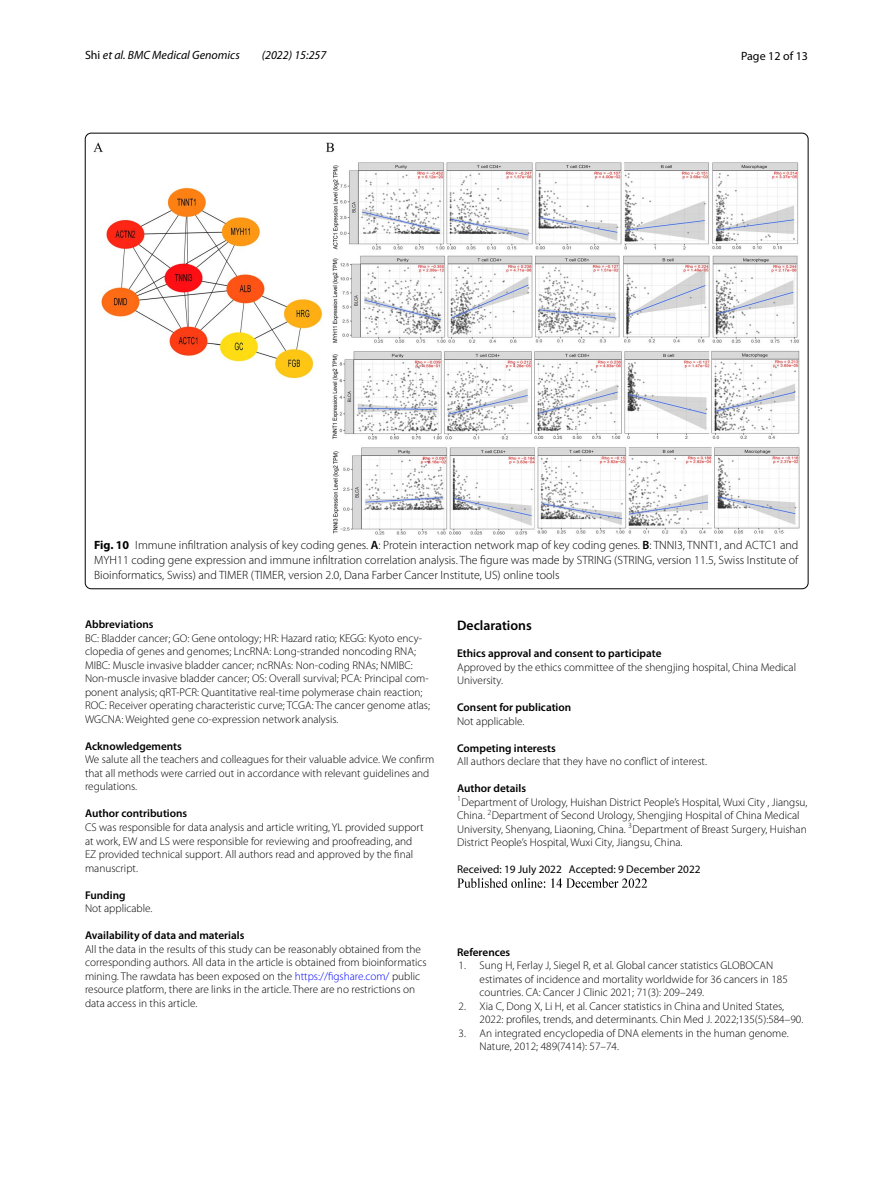
<style>
.page{position:relative;width:893px;height:1187px;background:#fff}
.page>*{position:absolute;margin:0;border:0;box-sizing:border-box;transform-origin:0 0}
.t1{font:600 13.8px "Myriad Pro";color:#000}
.t2{font:300 12px/15px "Myriad Pro";color:#000;text-align:justify}
.t3{font:italic 12px "Myriad Pro";color:#000}
.t4{font:12px "Myriad Pro";color:#000}
.t5{font:300 11.25px/13.5px "Myriad Pro";color:#000}
.t6{font:600 11.25px "Myriad Pro";color:#000}
.t7{font:11.25px "Myriad Pro";color:#000}
.s1{font-style:normal}
.s2{font-weight:700}
.s3{font-weight:600}
.s4{color:#00f}
</style>
<div class="page">
<img style="left:457px;top:878px;width:191px;height:10px">
<img style="left:94px;top:142px;width:706px;height:392px">
<p class="t3" style="left:85px;top:48px;width:156px"><span class="s1">Shi</span> et al. BMC Medical Genomics</p>
<p class="t3" style="left:262px;top:48px;width:66px">(2022) 15:257</p>
<p class="t4" style="left:741px;top:48px;width:68px">Page 12 of 13</p>
<p class="t2" style="left:94px;top:538px;width:706px"><span class="s2">Fig. 10</span> Immune infiltration analysis of key coding genes. <span class="s3">A</span>: Protein interaction network map of key coding genes. <span class="s3">B</span>: TNNI3, TNNT1, and ACTC1 and MYH11 coding gene expression and immune infiltration correlation analysis. The figure was made by STRING (STRING, version 11.5, Swiss Institute of Bioinformatics, Swiss) and TIMER (TIMER, version 2.0, Dana Farber Cancer Institute, US) online tools</p>
<p class="t6" style="left:85px;top:617px;width:70px">Abbreviations</p>
<p class="t5" style="left:85px;top:631px;width:347px">BC: Bladder cancer; GO: Gene ontology; HR: Hazard ratio; KEGG: Kyoto ency&shy;clopedia of genes and genomes; LncRNA: Long-stranded noncoding RNA; MIBC: Muscle invasive bladder cancer; ncRNAs: Non-coding RNAs; NMIBC:<br>Non-muscle invasive bladder cancer; OS: Overall survival; PCA: Principal com&shy;ponent analysis; qRT-PCR: Quantitative real-time polymerase chain reaction; ROC: Receiver operating characteristic curve; TCGA: The cancer genome atlas; WGCNA: Weighted gene co-expression network analysis.</p>
<p class="t6" style="left:85px;top:739px;width:98px">Acknowledgements</p>
<p class="t5" style="left:85px;top:753px;width:351px">We salute all the teachers and colleagues for their valuable advice. We confirm that all methods were carried out in accordance with relevant guidelines and regulations.</p>
<p class="t6" style="left:85px;top:806px;width:104px">Author contributions</p>
<p class="t5" style="left:85px;top:820px;width:340px">CS was responsible for data analysis and article writing, YL provided support at work, EW and LS were responsible for reviewing and proofreading, and EZ provided technical support. All authors read and approved by the final manuscript.</p>
<p class="t6" style="left:85px;top:887px;width:42px">Funding</p>
<p class="t5" style="left:85px;top:901px;width:69px">Not applicable.</p>
<p class="t6" style="left:85px;top:928px;width:161px">Availability of data and materials</p>
<p class="t5" style="left:85px;top:942px;width:343px">All the data in the results of this study can be reasonably obtained from the corresponding authors. All data in the article is obtained from bioinformatics mining. The rawdata has been exposed on the <span class="s4">https://figshare.com/</span> public resource platform, there are links in the article. There are no restrictions on data access in this article.</p>
<p class="t1" style="left:457px;top:616px;width:76px">Declarations</p>
<p class="t6" style="left:457px;top:646px;width:206px">Ethics approval and consent to participate</p>
<p class="t5" style="left:457px;top:660px;width:340px">Approved by the ethics committee of the shengjing hospital, China Medical<br>University.</p>
<p class="t6" style="left:457px;top:700px;width:116px">Consent for publication</p>
<p class="t5" style="left:457px;top:714px;width:69px">Not applicable.</p>
<p class="t6" style="left:457px;top:740px;width:100px">Competing interests</p>
<p class="t5" style="left:457px;top:754px;width:251px">All authors declare that they have no conflict of interest.</p>
<p class="t5" style="left:457px;top:781px;width:352px"><span class="s3">Author details<br></span><sup>1</sup>Department of Urology, Huishan District People’s Hospital, Wuxi City , Jiangsu, China. <sup>2</sup>Department of Second Urology, Shengjing Hospital of China Medical University, Shenyang, Liaoning, China. <sup>3</sup>Department of Breast Surgery, Huishan District People’s Hospital, Wuxi City, Jiangsu, China.</p>
<p class="t7" style="left:457px;top:862px;width:245px">Received: 19 July 2022 Accepted: 9 December 2022</p>
<p class="t6" style="left:457px;top:944px;width:55px">References</p>
<p class="t5" style="left:480px;top:958px;width:310px;text-indent:-21px">1. Sung H, Ferlay J, Siegel R, et al. Global cancer statistics GLOBOCAN estimates of incidence and mortality worldwide for 36 cancers in 185 countries. CA: Cancer J Clinic 2021; 71(3): 209–249.</p>
<p class="t5" style="left:480px;top:999px;width:325px;text-indent:-21px">2. Xia C, Dong X, Li H, et al. Cancer statistics in China and United States,<br>2022: profiles, trends, and determinants. Chin Med J. 2022;135(5):584–90.</p>
<p class="t5" style="left:480px;top:1026px;width:311px;text-indent:-21px">3. An integrated encyclopedia of DNA elements in the human genome.<br>Nature, 2012; 489(7414): 57–74.</p>
</div>
